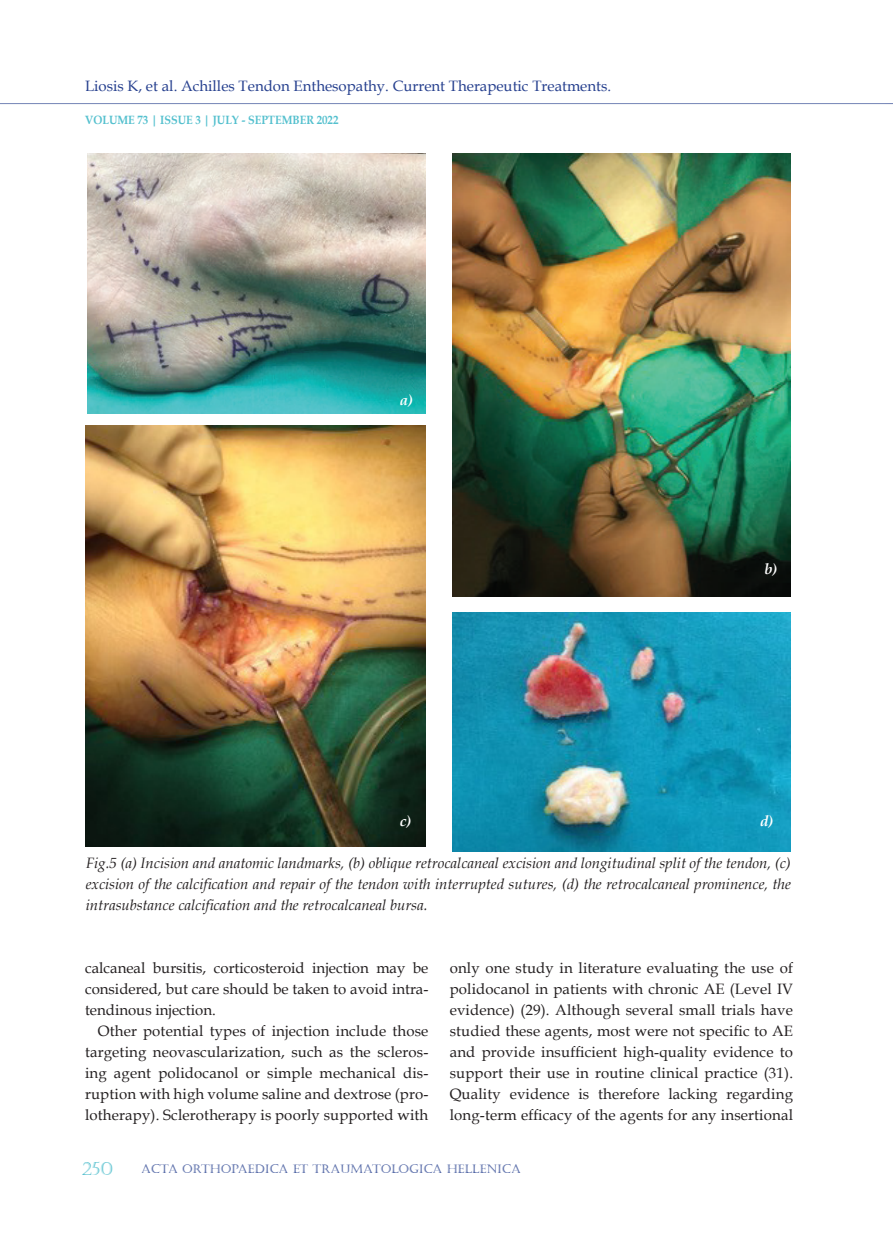
<style>
.page{position:relative;width:893px;height:1234px;background:#fff}
.page>*{position:absolute;margin:0;border:0;box-sizing:border-box;transform-origin:0 0}
.t1{font:18px "Castellar";color:#54c0ce}
.Text_body{font:15px/21px "Book Antiqua";letter-spacing:.01em;color:#231f20;text-align:justify}
.Text_body-2{font:italic 15px/21px "Book Antiqua";color:#231f20;text-align:justify}
.t2{font:15px "Book Antiqua";color:#253f8e}
.Text_body-3{font:italic 700 15px "Book Antiqua";color:#fff}
.t3{font:12px "Castellar";color:#253f8e}
.t4{font:700 12px "Book Antiqua";color:#54c0ce;scale:.9 1}
</style>
<div class="page">
<hr style="left:0;top:103px;width:893px;height:3px;background:#231f20;opacity:.75">
<img style="left:87px;top:153px;width:338px;height:260px">
<img style="left:452px;top:153px;width:339px;height:443px">
<img style="left:85px;top:425px;width:340px;height:421px">
<img style="left:453px;top:612px;width:337px;height:238px">
<p class="t2" style="left:85px;top:76px;width:528px">Liosis K, et al. Achilles Tendon Enthesopathy. Current Therapeutic Treatments.</p>
<p class="t4" style="left:85px;top:111px;width:283px">VOLUME 73 | ISSUE 3 | JULY - SEPTEMBER 2022</p>
<p class="Text_body-3" style="left:400px;top:390px;width:15px">a)</p>
<p class="Text_body-3" style="left:765px;top:558px;width:15px">b)</p>
<p class="Text_body-3" style="left:400px;top:810px;width:13px">c)</p>
<p class="Text_body-3" style="left:760px;top:810px;width:15px">d)</p>
<p class="Text_body-2" style="left:86px;top:851px;width:707px">Fig.5 (a) Incision and anatomic landmarks, (b) oblique retrocalcaneal excision and longitudinal split of the tendon, (c) excision of the calcification and repair of the tendon with interrupted sutures, (d) the retrocalcaneal prominence, the intrasubstance calcification and the retrocalcaneal bursa.</p>
<p class="Text_body" style="left:85px;top:956px;width:345px">calcaneal bursitis, corticosteroid injection may be considered, but care should be taken to avoid intra&shy;tendinous injection.</p>
<p class="Text_body" style="left:85px;top:1019px;width:345px;text-indent:13px">Other potential types of injection include those targeting neovascularization, such as the scleros&shy;ing agent polidocanol or simple mechanical dis&shy;ruption with high volume saline and dextrose (pro&shy;lotherapy). Sclerotherapy is poorly supported with</p>
<p class="Text_body" style="left:450px;top:956px;width:345px">only one study in literature evaluating the use of polidocanol in patients with chronic AE (Level IV evidence) (29). Although several small trials have studied these agents, most were not specific to AE and provide insufficient high-quality evidence to support their use in routine clinical practice (31).<br>Quality evidence is therefore lacking regarding long-term efficacy of the agents for any insertional</p>
<p class="t1" style="left:82px;top:1157px;width:33px">250</p>
<p class="t3" style="left:141px;top:1161px;width:381px">ACTA ORTHOPAEDICA ET TRAUMATOLOGICA HELLENICA</p>
</div>
